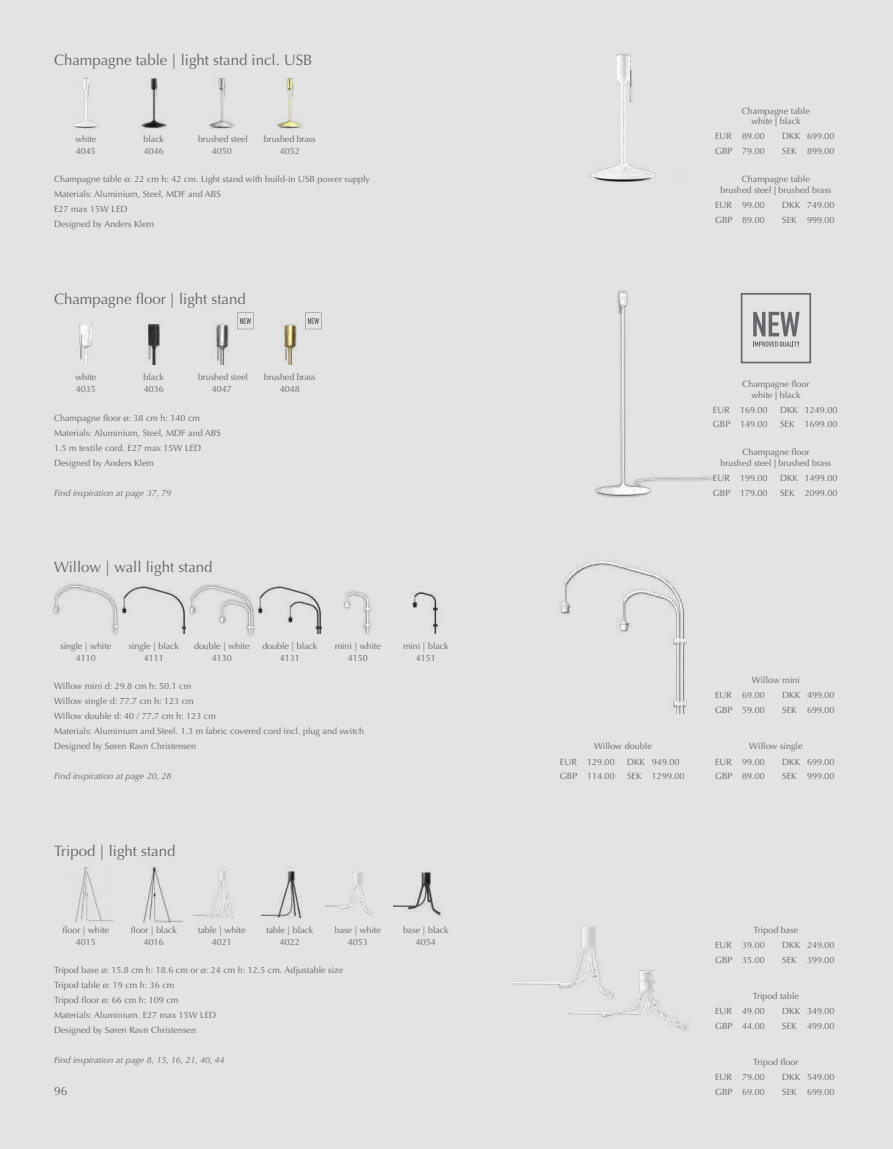
<style>
.page{position:relative;width:893px;height:1149px;background:#fff}
.page>*{position:absolute;margin:0;border:0;box-sizing:border-box;transform-origin:0 0}
.t1{font:15px "Optima LT Std";color:#65656a}
.t2{font:12px "Optima LT Std";color:#65656a}
.t3{font:9px/15px "Optima LT Std";color:#65656a;text-align:center}
.t4{font:italic 9px "Optima LT Std";color:#65656a}
.s1{font-weight:500}
</style>
<div class="page">
<div style="left:0;top:0;width:893px;height:1148px;background:#e3e3e3"></div>
<img style="left:208px;top:78px;width:27px;height:51px">
<img style="left:73px;top:78px;width:26px;height:51px">
<img style="left:276px;top:78px;width:27px;height:51px">
<img style="left:141px;top:78px;width:26px;height:51px">
<img style="left:326px;top:872px;width:47px;height:44px">
<img style="left:394px;top:871px;width:48px;height:47px">
<img style="left:511px;top:982px;width:57px;height:7px">
<img style="left:568px;top:926px;width:122px;height:106px">
<img style="left:194px;top:866px;width:40px;height:53px">
<img style="left:262px;top:866px;width:40px;height:53px">
<img style="left:75px;top:867px;width:39px;height:55px">
<img style="left:143px;top:866px;width:39px;height:56px">
<img style="left:560px;top:560px;width:126px;height:153px">
<img style="left:589px;top:53px;width:67px;height:130px">
<img style="left:343px;top:591px;width:29px;height:42px">
<img style="left:412px;top:592px;width:27px;height:41px">
<div style="left:187px;top:583px;width:70px;height:54px;background:#000;opacity:.5"></div>
<img style="left:190px;top:583px;width:64px;height:50px">
<img style="left:258px;top:586px;width:64px;height:47px">
<img style="left:54px;top:583px;width:64px;height:50px">
<img style="left:122px;top:586px;width:64px;height:47px">
<img style="left:79px;top:324px;width:13px;height:41px">
<img style="left:212px;top:322px;width:42px;height:43px">
<img style="left:280px;top:322px;width:42px;height:43px">
<img style="left:148px;top:324px;width:12px;height:41px">
<svg style="left:305px;top:312px;width:17px;height:17px"></svg>
<svg style="left:237px;top:312px;width:17px;height:17px"></svg>
<img style="left:595px;top:290px;width:118px;height:208px">
<svg style="left:741px;top:293px;width:70px;height:70px"></svg>
<h1 class="t1" style="left:54px;top:51px;width:260px">Champagne table | light stand incl. USB</h1>
<p class="t3" style="left:75px;top:133px;width:22px;line-height:12px;text-align:left">white<br>4045</p>
<p class="t3" style="left:144px;top:133px;width:22px;line-height:12px;text-align:left">black<br>4046</p>
<p class="t3" style="left:198px;top:133px;width:51px;line-height:12px">brushed steel<br>4050</p>
<p class="t3" style="left:264px;top:133px;width:53px;line-height:12px">brushed brass<br>4052</p>
<p class="t3" style="left:54px;top:172px;width:318px;text-align:left">Champagne table ø: 22 cm h: 42 cm. Light stand with build-in USB power supply Materials: Aluminium, Steel, MDF and ABS<br>E27 max 15W LED<br>Designed by Anders Klem</p>
<h1 class="t1" style="left:54px;top:290px;width:193px">Champagne floor | light stand</h1>
<p class="t3" style="left:75px;top:371px;width:22px;line-height:12px;text-align:left">white<br>4035</p>
<p class="t3" style="left:144px;top:371px;width:22px;line-height:12px;text-align:left">black<br>4036</p>
<p class="t3" style="left:198px;top:371px;width:51px;line-height:12px">brushed steel<br>4047</p>
<p class="t3" style="left:264px;top:371px;width:53px;line-height:12px">brushed brass<br>4048</p>
<p class="t3" style="left:54px;top:410px;width:168px;text-align:left">Champagne floor ø: 38 cm h: 140 cm<br>Materials: Aluminium, Steel, MDF and ABS<br>1.5 m textile cord. E27 max 15W LED<br>Designed by Anders Klem</p>
<p class="t4" style="left:54px;top:487px;width:119px">Find inspiration at page 37, 79</p>
<h1 class="t1" style="left:54px;top:558px;width:160px">Willow | wall light stand</h1>
<p class="t3" style="left:60px;top:640px;width:52px;line-height:12px">single | white<br>4110</p>
<p class="t3" style="left:129px;top:640px;width:52px;line-height:12px">single | black<br>4111</p>
<p class="t3" style="left:194px;top:640px;width:57px;line-height:12px">double | white<br>4130</p>
<p class="t3" style="left:262px;top:640px;width:56px;line-height:12px">double | black<br>4131</p>
<p class="t3" style="left:335px;top:640px;width:48px;line-height:12px">mini | white<br>4150</p>
<p class="t3" style="left:403px;top:640px;width:47px;line-height:12px">mini | black<br>4151</p>
<p class="t3" style="left:54px;top:678px;width:312px;text-align:left">Willow mini d: 29.8 cm h: 50.1 cm<br>Willow single d: 77.7 cm h: 123 cm<br>Willow double d: 40 / 77.7 cm h: 123 cm<br>Materials: Aluminium and Steel. 1.3 m fabric covered cord incl. plug and switch Designed by Søren Ravn Christensen</p>
<p class="t4" style="left:54px;top:770px;width:119px">Find inspiration at page 20, 28</p>
<h1 class="t1" style="left:54px;top:842px;width:123px">Tripod | light stand</h1>
<p class="t3" style="left:63px;top:923px;width:48px;line-height:12px">floor | white<br>4015</p>
<p class="t3" style="left:131px;top:923px;width:48px;line-height:12px">floor | black<br>4016</p>
<p class="t3" style="left:198px;top:923px;width:49px;line-height:12px">table | white<br>4021</p>
<p class="t3" style="left:266px;top:923px;width:48px;line-height:12px">table | black<br>4022</p>
<p class="t3" style="left:335px;top:923px;width:48px;line-height:12px">base | white<br>4053</p>
<p class="t3" style="left:403px;top:923px;width:47px;line-height:12px">base | black<br>4054</p>
<p class="t3" style="left:54px;top:962px;width:291px;text-align:left">Tripod base ø: 15.8 cm h: 18.6 cm or ø: 24 cm h: 12.5 cm. Adjustable size Tripod table ø: 19 cm h: 36 cm<br>Tripod floor ø: 66 cm h: 109 cm<br>Materials: Aluminium. E27 max 15W LED<br>Designed by Søren Ravn Christensen</p>
<p class="t4" style="left:54px;top:1054px;width:172px">Find inspiration at page 8, 15, 16, 21, 40, 44</p>
<h2 class="t2" style="left:54px;top:1083px;width:15px">96</h2>
<p class="t3" style="left:742px;top:106px;width:70px;line-height:10.5px">Champagne table white <span class="s1">|</span> black</p>
<p class="t3" style="left:715px;top:129px;width:51px">EUR 89.00</p>
<p class="t3" style="left:782px;top:129px;width:54px">DKK 699.00</p>
<p class="t3" style="left:715px;top:144px;width:51px">GBP 79.00</p>
<p class="t3" style="left:782px;top:144px;width:54px">SEK 899.00</p>
<p class="t3" style="left:720px;top:174px;width:112px;line-height:10.5px">Champagne table<br>brushed steel <span class="s1">|</span> brushed brass</p>
<p class="t3" style="left:715px;top:197px;width:51px">EUR 99.00</p>
<p class="t3" style="left:782px;top:197px;width:54px">DKK 749.00</p>
<p class="t3" style="left:715px;top:212px;width:51px">GBP 89.00</p>
<p class="t3" style="left:782px;top:212px;width:54px">SEK 999.00</p>
<p class="t3" style="left:742px;top:379px;width:69px;line-height:10.5px">Champagne floor white <span class="s1">|</span> black</p>
<p class="t3" style="left:713px;top:402px;width:56px">EUR 169.00</p>
<p class="t3" style="left:780px;top:402px;width:59px">DKK 1249.00</p>
<p class="t3" style="left:713px;top:417px;width:56px">GBP 149.00</p>
<p class="t3" style="left:780px;top:417px;width:59px">SEK 1699.00</p>
<p class="t3" style="left:720px;top:447px;width:112px;line-height:10.5px">Champagne floor<br>brushed steel <span class="s1">|</span> brushed brass</p>
<p class="t3" style="left:713px;top:470px;width:56px">EUR 199.00</p>
<p class="t3" style="left:780px;top:470px;width:59px">DKK 1499.00</p>
<p class="t3" style="left:713px;top:485px;width:56px">GBP 179.00</p>
<p class="t3" style="left:780px;top:485px;width:59px">SEK 2099.00</p>
<p class="t3" style="left:715px;top:672px;width:87px;text-align:left;text-indent:37px">Willow mini<br>EUR 69.00</p>
<p class="t3" style="left:782px;top:687px;width:54px">DKK 499.00</p>
<p class="t3" style="left:715px;top:702px;width:51px">GBP 59.00</p>
<p class="t3" style="left:782px;top:702px;width:54px">SEK 699.00</p>
<p class="t3" style="left:560px;top:738px;width:93px;text-align:left;text-indent:34px">Willow double<br>EUR 129.00</p>
<p class="t3" style="left:627px;top:753px;width:54px">DKK 949.00</p>
<p class="t3" style="left:715px;top:738px;width:89px;text-align:left;text-indent:34px">Willow single<br>EUR 99.00</p>
<p class="t3" style="left:782px;top:753px;width:54px">DKK 699.00</p>
<p class="t3" style="left:560px;top:768px;width:56px">GBP 114.00</p>
<p class="t3" style="left:627px;top:768px;width:59px">SEK 1299.00</p>
<p class="t3" style="left:715px;top:768px;width:51px">GBP 89.00</p>
<p class="t3" style="left:782px;top:768px;width:54px">SEK 999.00</p>
<p class="t3" style="left:715px;top:922px;width:85px;text-align:left;text-indent:38px">Tripod base<br>EUR 39.00</p>
<p class="t3" style="left:782px;top:937px;width:54px">DKK 249.00</p>
<p class="t3" style="left:715px;top:952px;width:51px">GBP 35.00</p>
<p class="t3" style="left:782px;top:952px;width:54px">SEK 399.00</p>
<p class="t3" style="left:715px;top:988px;width:86px;text-align:left;text-indent:38px">Tripod table<br>EUR 49.00</p>
<p class="t3" style="left:782px;top:1003px;width:54px">DKK 349.00</p>
<p class="t3" style="left:715px;top:1018px;width:51px">GBP 44.00</p>
<p class="t3" style="left:782px;top:1018px;width:54px">SEK 499.00</p>
<p class="t3" style="left:715px;top:1054px;width:85px;text-align:left;text-indent:38px">Tripod floor<br>EUR 79.00</p>
<p class="t3" style="left:782px;top:1069px;width:54px">DKK 549.00</p>
<p class="t3" style="left:715px;top:1084px;width:51px">GBP 69.00</p>
<p class="t3" style="left:782px;top:1084px;width:54px">SEK 699.00</p>
</div>
